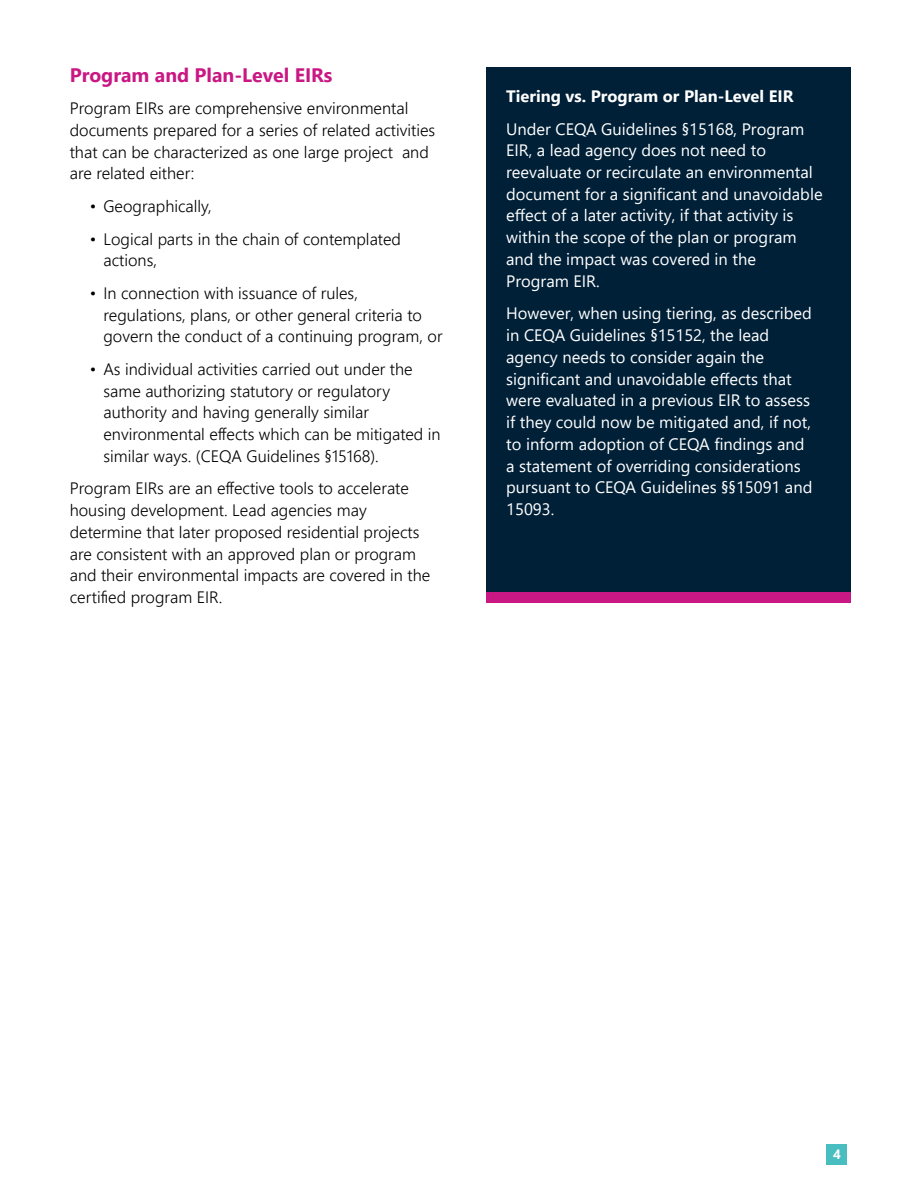
<style>
.page{position:relative;width:918px;height:1188px;background:#fff}
.page>*{position:absolute;margin:0;border:0;box-sizing:border-box;transform-origin:0 0}
.t1{font:700 19.5px "Segoe UI";color:#c91783}
.t2{font:300 16.5px/21.8px "Segoe UI";color:#000}
.t3{font:16.5px/21.8px "Segoe UI";color:#fff}
.t4{font:700 16.5px "Segoe UI";color:#fff}
.t5{font:700 13.5px "Segoe UI";color:#fff}
</style>
<div class="page">
<div style="left:827px;top:1144px;width:20px;height:20px;background:#49bec1"></div>
<div style="left:486px;top:68px;width:364px;height:530px;background:#002037"></div>
<div style="left:486px;top:592px;width:364px;height:11px;background:#c91783"></div>
<p class="t1" style="left:70px;top:56px;width:264px">Program and Plan-Level EIRs</p>
<p class="t2" style="left:70px;top:96px;width:367px">Program EIRs are comprehensive environmental documents prepared for a series of related activities that can be characterized as one large project and are related either:</p>
<p class="t2" style="left:90px;top:194px;width:123px">• Geographically,</p>
<p class="t2" style="left:103px;top:226px;width:299px;text-indent:-13px">• Logical parts in the chain of contemplated actions,</p>
<p class="t2" style="left:103px;top:281px;width:341px;text-indent:-13px">• In connection with issuance of rules, regulations, plans, or other general criteria to govern the conduct of a continuing program, or</p>
<p class="t2" style="left:103px;top:357px;width:339px;text-indent:-13px">• As individual activities carried out under the same authorizing statutory or regulatory authority and having generally similar environmental effects which can be mitigated in similar ways. (CEQA Guidelines §15168).</p>
<p class="t2" style="left:70px;top:476px;width:362px">Program EIRs are an effective tools to accelerate housing development. Lead agencies may determine that later proposed residential projects are consistent with an approved plan or program and their environmental impacts are covered in the certified program EIR.</p>
<p class="t4" style="left:506px;top:81px;width:289px">Tiering vs. Program or Plan-Level EIR</p>
<p class="t3" style="left:506px;top:116px;width:318px">Under CEQA Guidelines §15168, Program EIR, a lead agency does not need to reevaluate or recirculate an environmental document for a significant and unavoidable effect of a later activity, if that activity is within the scope of the plan or program and the impact was covered in the Program EIR.</p>
<p class="t3" style="left:506px;top:301px;width:308px">However, when using tiering, as described in CEQA Guidelines §15152, the lead agency needs to consider again the significant and unavoidable effects that were evaluated in a previous EIR to assess if they could now be mitigated and, if not, to inform adoption of CEQA findings and a statement of overriding considerations pursuant to CEQA Guidelines §§15091 and 15093.</p>
<p class="t5" style="left:833px;top:1142px;width:9px">4</p>
</div>
